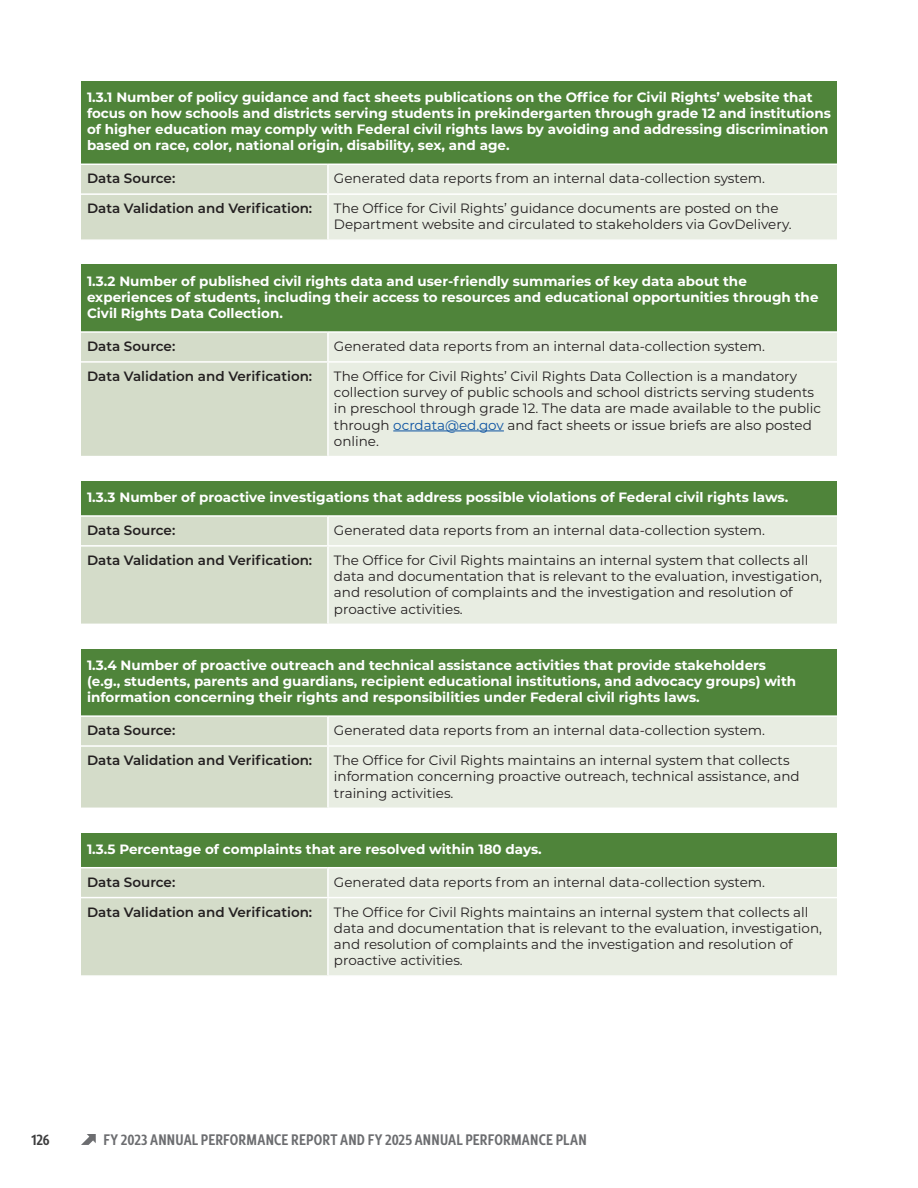
<style>
.page{position:relative;width:918px;height:1188px;background:#fff}
.page>*{position:absolute;margin:0;border:0;box-sizing:border-box;transform-origin:0 0}
.t1{font:700 15px "Rival Sans Narrow";letter-spacing:.015em;color:#6c6d70}
.t2{font:700 15px "Rival Sans Narrow";color:#3e3e3f}
.t3{font:13.5px/16.2px "Montserrat";color:#231f20}
.t4{font:700 13.5px/16.2px "Montserrat";color:#fff}
.t5{font:600 13.5px "Montserrat";color:#231f20}
.s1{color:#0c53a2}
</style>
<div class="page">
<svg style="left:81px;top:1134px;width:15px;height:11px"></svg>
<div style="left:81px;top:81px;width:756px;height:83px;background:#4f843a"></div>
<svg style="left:81px;top:165px;width:756px;height:74px;background:#e1e7d9"></svg>
<hr style="left:327px;top:165px;width:2px;height:28px;background:#fff">
<hr style="left:81px;top:193px;width:247px;height:2px;background:#fff">
<hr style="left:328px;top:193px;width:509px;height:2px;background:#fff">
<hr style="left:327px;top:195px;width:2px;height:44px;background:#fff">
<div style="left:81px;top:265px;width:756px;height:67px;background:#4f843a"></div>
<div style="left:81px;top:333px;width:246px;height:123px;background:#d4dcc9"></div>
<div style="left:329px;top:333px;width:508px;height:123px;background:#e8ede2"></div>
<hr style="left:81px;top:331px;width:247px;height:2px;background:#fff">
<hr style="left:328px;top:331px;width:509px;height:2px;background:#fff">
<hr style="left:81px;top:361px;width:247px;height:2px;background:#fff">
<hr style="left:328px;top:361px;width:509px;height:2px;background:#fff">
<hr style="left:393px;top:431px;width:111px;height:1px;background:#0c53a2">
<div style="left:81px;top:481px;width:756px;height:35px;background:#4f843a"></div>
<div style="left:81px;top:517px;width:246px;height:107px;background:#d4dcc9"></div>
<div style="left:329px;top:517px;width:508px;height:107px;background:#e8ede2"></div>
<hr style="left:81px;top:515px;width:247px;height:2px;background:#fff">
<hr style="left:328px;top:515px;width:509px;height:2px;background:#fff">
<hr style="left:81px;top:545px;width:247px;height:2px;background:#fff">
<hr style="left:328px;top:545px;width:509px;height:2px;background:#fff">
<div style="left:81px;top:649px;width:756px;height:67px;background:#4f843a"></div>
<div style="left:81px;top:717px;width:246px;height:91px;background:#d4dcc9"></div>
<div style="left:329px;top:717px;width:508px;height:91px;background:#e8ede2"></div>
<hr style="left:81px;top:715px;width:247px;height:2px;background:#fff">
<hr style="left:328px;top:715px;width:509px;height:2px;background:#fff">
<hr style="left:81px;top:745px;width:247px;height:2px;background:#fff">
<hr style="left:328px;top:745px;width:509px;height:2px;background:#fff">
<div style="left:81px;top:833px;width:756px;height:35px;background:#4f843a"></div>
<div style="left:81px;top:868px;width:246px;height:107px;background:#d4dcc9"></div>
<div style="left:329px;top:868px;width:508px;height:107px;background:#e8ede2"></div>
<hr style="left:81px;top:867px;width:247px;height:1px;background:#fff">
<hr style="left:328px;top:867px;width:509px;height:1px;background:#fff">
<hr style="left:81px;top:897px;width:247px;height:1px;background:#fff">
<hr style="left:328px;top:897px;width:509px;height:1px;background:#fff">
<p class="t4" style="left:87px;top:88px;width:745px">1.3.1 Number of policy guidance and fact sheets publications on the Office for Civil Rights’ website that focus on how schools and districts serving students in prekindergarten through grade 12 and institutions of higher education may comply with Federal civil rights laws by avoiding and addressing discrimination based on race, color, national origin, disability, sex, and age.</p>
<p class="t5" style="left:87px;top:169px;width:90px">Data Source:</p>
<p class="t3" style="left:334px;top:170px;width:433px">Generated data reports from an internal data-collection system.</p>
<p class="t5" style="left:87px;top:199px;width:227px">Data Validation and Verification:</p>
<p class="t3" style="left:334px;top:200px;width:459px">The Office for Civil Rights’ guidance documents are posted on the<br>Department website and circulated to stakeholders via GovDelivery.</p>
<p class="t4" style="left:87px;top:272px;width:733px">1.3.2 Number of published civil rights data and user-friendly summaries of key data about the experiences of students, including their access to resources and educational opportunities through the<br>Civil Rights Data Collection.</p>
<p class="t5" style="left:87px;top:337px;width:90px">Data Source:</p>
<p class="t3" style="left:334px;top:338px;width:433px">Generated data reports from an internal data-collection system.</p>
<p class="t5" style="left:87px;top:367px;width:227px">Data Validation and Verification:</p>
<p class="t3" style="left:334px;top:368px;width:489px">The Office for Civil Rights’ Civil Rights Data Collection is a mandatory collection survey of public schools and school districts serving students in preschool through grade 12. The data are made available to the public through <span class="s1">ocrdata@ed.gov</span> and fact sheets or issue briefs are also posted online.</p>
<p class="t4" style="left:87px;top:489px;width:703px">1.3.3 Number of proactive investigations that address possible violations of Federal civil rights laws.</p>
<p class="t5" style="left:87px;top:521px;width:90px">Data Source:</p>
<p class="t3" style="left:334px;top:522px;width:433px">Generated data reports from an internal data-collection system.</p>
<p class="t5" style="left:87px;top:551px;width:227px">Data Validation and Verification:</p>
<p class="t3" style="left:334px;top:552px;width:490px">The Office for Civil Rights maintains an internal system that collects all data and documentation that is relevant to the evaluation, investigation, and resolution of complaints and the investigation and resolution of proactive activities.</p>
<p class="t4" style="left:87px;top:656px;width:711px">1.3.4 Number of proactive outreach and technical assistance activities that provide stakeholders (e.g., students, parents and guardians, recipient educational institutions, and advocacy groups) with information concerning their rights and responsibilities under Federal civil rights laws.</p>
<p class="t5" style="left:87px;top:721px;width:90px">Data Source:</p>
<p class="t3" style="left:334px;top:722px;width:433px">Generated data reports from an internal data-collection system.</p>
<p class="t5" style="left:87px;top:751px;width:227px">Data Validation and Verification:</p>
<p class="t3" style="left:334px;top:752px;width:467px">The Office for Civil Rights maintains an internal system that collects information concerning proactive outreach, technical assistance, and training activities.</p>
<p class="t4" style="left:87px;top:840px;width:456px">1.3.5 Percentage of complaints that are resolved within 180 days.</p>
<p class="t5" style="left:87px;top:872px;width:90px">Data Source:</p>
<p class="t3" style="left:334px;top:873px;width:433px">Generated data reports from an internal data-collection system.</p>
<p class="t5" style="left:87px;top:902px;width:227px">Data Validation and Verification:</p>
<p class="t3" style="left:334px;top:903px;width:490px">The Office for Civil Rights maintains an internal system that collects all data and documentation that is relevant to the evaluation, investigation, and resolution of complaints and the investigation and resolution of proactive activities.</p>
<p class="t2" style="left:31px;top:1128px;width:20px">126</p>
<p class="t1" style="left:103px;top:1128px;width:485px">FY 2023 ANNUAL PERFORMANCE REPORT AND FY 2025 ANNUAL PERFORMANCE PLAN</p>
</div>
